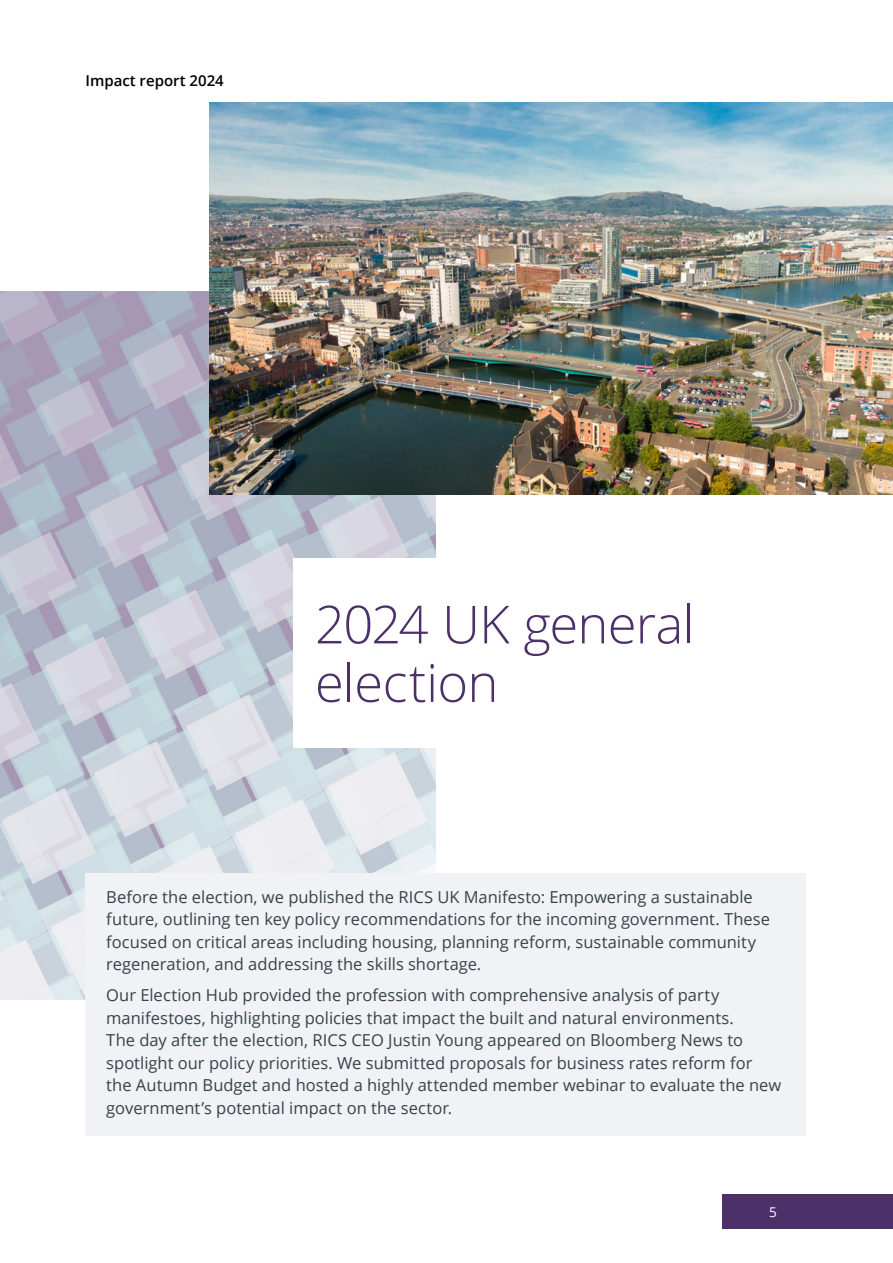
<style>
.page{position:relative;width:893px;height:1263px;background:#fff}
.page>*{position:absolute;margin:0;border:0;box-sizing:border-box;transform-origin:0 0}
.t1{font:300 52.5px/58.5px "Open Sans";letter-spacing:-.015em;color:#4d3069}
.t2{font:16.5px/22.5px "Open Sans";color:#36424a}
.t3{font:600 15px "Open Sans";color:#000}
.t4{font:13.5px "Open Sans";color:#fff}
</style>
<div class="page">
<div style="left:722px;top:1194px;width:171px;height:35px;background:#4d3069"></div>
<img style="left:0;top:292px;width:436px;height:707px">
<div style="left:85px;top:873px;width:721px;height:262px;background:#f0f2f5"></div>
<div style="left:294px;top:558px;width:448px;height:189px;background:#fff"></div>
<img style="left:209px;top:103px;width:684px;height:391px">
<p class="t3" style="left:85px;top:70px;width:140px">Impact report 2024</p>
<h1 class="t1" style="left:315px;top:594px;width:381px">2024 UK general election</h1>
<p class="t2" style="left:106px;top:885px;width:665px">Before the election, we published the RICS UK Manifesto: Empowering a sustainable future, outlining ten key policy recommendations for the incoming government. These focused on critical areas including housing, planning reform, sustainable community regeneration, and addressing the skills shortage.</p>
<p class="t2" style="left:106px;top:984px;width:677px">Our Election Hub provided the profession with comprehensive analysis of party manifestoes, highlighting policies that impact the built and natural environments.<br>The day after the election, RICS CEO Justin Young appeared on Bloomberg News to spotlight our policy priorities. We submitted proposals for business rates reform for the Autumn Budget and hosted a highly attended member webinar to evaluate the new government’s potential impact on the sector.</p>
<p class="t4" style="left:769px;top:1203px;width:9px">5</p>
</div>
